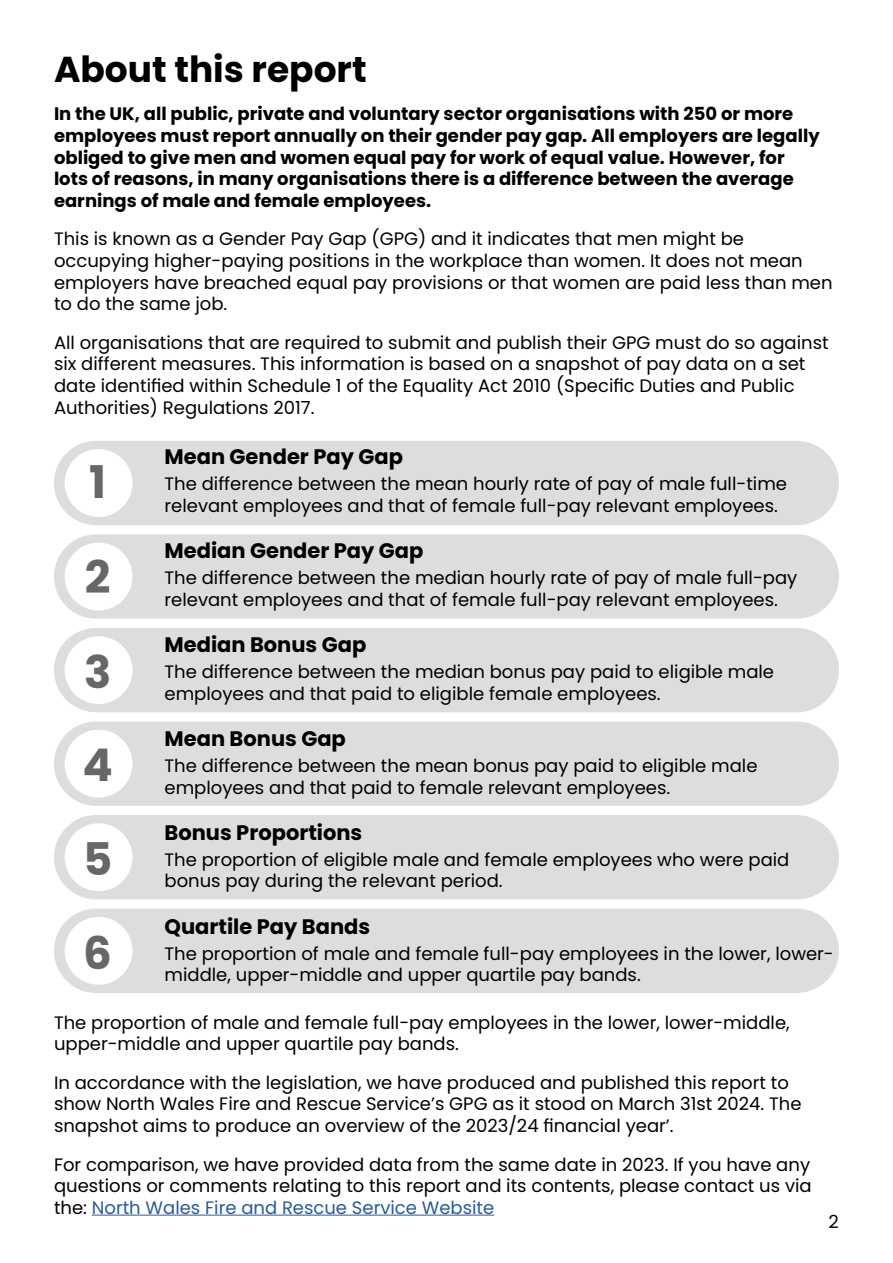
<style>
.page{position:relative;width:893px;height:1263px;background:#fff}
.page>*{position:absolute;margin:0;border:0;box-sizing:border-box;transform-origin:0 0}
.t1{font:700 45px/94.2px "Poppins";color:#666766}
.t2{font:700 36px "Poppins";color:#000}
.t3{font:700 21px "Poppins";color:#000}
.t4{font:18px/21.6px "Poppins";color:#000}
.t5{font:700 18px/21.6px "Poppins";color:#000}
.s1{color:#275b9b}
</style>
<div class="page">
<div style="left:54px;top:441px;width:785px;height:84px;background:#dddddc;border-radius:42px"></div>
<div style="left:54px;top:534px;width:785px;height:85px;background:#dddddc;border-radius:42px"></div>
<div style="left:54px;top:628px;width:785px;height:84px;background:#dddddc;border-radius:42px"></div>
<div style="left:54px;top:721px;width:785px;height:85px;background:#dddddc;border-radius:42px"></div>
<div style="left:54px;top:815px;width:785px;height:84px;background:#dddddc;border-radius:42px"></div>
<div style="left:54px;top:909px;width:785px;height:84px;background:#dddddc;border-radius:42px"></div>
<hr style="left:92px;top:1215px;width:402px;height:1px;background:#275b9b">
<div style="left:65px;top:449px;width:68px;height:68px;background:#fff;border-radius:50%"></div>
<div style="left:65px;top:543px;width:68px;height:67px;background:#fff;border-radius:50%"></div>
<div style="left:65px;top:636px;width:68px;height:68px;background:#fff;border-radius:50%"></div>
<div style="left:65px;top:730px;width:68px;height:68px;background:#fff;border-radius:50%"></div>
<div style="left:65px;top:823px;width:68px;height:68px;background:#fff;border-radius:50%"></div>
<div style="left:65px;top:917px;width:68px;height:68px;background:#fff;border-radius:50%"></div>
<h2 class="t2" style="left:54px;top:48px;width:314px">About this report</h2>
<p class="t5" style="left:54px;top:103px;width:767px">In the UK, all public, private and voluntary sector organisations with 250 or more employees must report annually on their gender pay gap. All employers are legally obliged to give men and women equal pay for work of equal value. However, for lots of reasons, in many organisations there is a difference between the average earnings of male and female employees.</p>
<p class="t4" style="left:54px;top:228px;width:780px">This is known as a Gender Pay Gap (GPG) and it indicates that men might be occupying higher-paying positions in the workplace than women. It does not mean employers have breached equal pay provisions or that women are paid less than men to do the same job.</p>
<p class="t4" style="left:54px;top:332px;width:776px">All organisations that are required to submit and publish their GPG must do so against six different measures. This information is based on a snapshot of pay data on a set date identified within Schedule 1 of the Equality Act 2010 (Specific Duties and Public Authorities) Regulations 2017.</p>
<p class="t3" style="left:165px;top:445px;width:240px">Mean Gender Pay Gap</p>
<p class="t4" style="left:165px;top:473px;width:624px">The difference between the mean hourly rate of pay of male full-time relevant employees and that of female full-pay relevant employees.</p>
<p class="t3" style="left:165px;top:539px;width:260px">Median Gender Pay Gap</p>
<p class="t4" style="left:165px;top:567px;width:634px">The difference between the median hourly rate of pay of male full-pay relevant employees and that of female full-pay relevant employees.</p>
<p class="t3" style="left:165px;top:633px;width:203px">Median Bonus Gap</p>
<p class="t4" style="left:165px;top:661px;width:611px">The difference between the median bonus pay paid to eligible male employees and that paid to eligible female employees.</p>
<p class="t3" style="left:165px;top:726px;width:183px">Mean Bonus Gap</p>
<p class="t4" style="left:165px;top:755px;width:594px">The difference between the mean bonus pay paid to eligible male employees and that paid to female relevant employees.</p>
<p class="t3" style="left:165px;top:820px;width:199px">Bonus Proportions</p>
<p class="t4" style="left:165px;top:849px;width:626px">The proportion of eligible male and female employees who were paid bonus pay during the relevant period.</p>
<p class="t3" style="left:165px;top:914px;width:207px">Quartile Pay Bands</p>
<p class="t4" style="left:165px;top:943px;width:671px">The proportion of male and female full-pay employees in the lower, lower&shy;middle, upper-middle and upper quartile pay bands.</p>
<p class="t4" style="left:54px;top:1011px;width:737px">The proportion of male and female full-pay employees in the lower, lower-middle, upper-middle and upper quartile pay bands.</p>
<p class="t4" style="left:54px;top:1072px;width:749px">In accordance with the legislation, we have produced and published this report to show North Wales Fire and Rescue Service’s GPG as it stood on March 31st 2024. The snapshot aims to produce an overview of the 2023/24 financial year’.</p>
<p class="t4" style="left:54px;top:1153px;width:759px;text-align:justify">For comparison, we have provided data from the same date in 2023. If you have any questions or comments relating to this report and its contents, please contact us via the: <span class="s1">North Wales Fire and Rescue Service Website</span></p>
<p class="t4" style="left:829px;top:1211px;width:12px">2</p>
<h1 class="t1" style="left:82px;top:435px;width:32px">1<br>2<br>3<br>4<br>5<br>6</h1>
</div>
